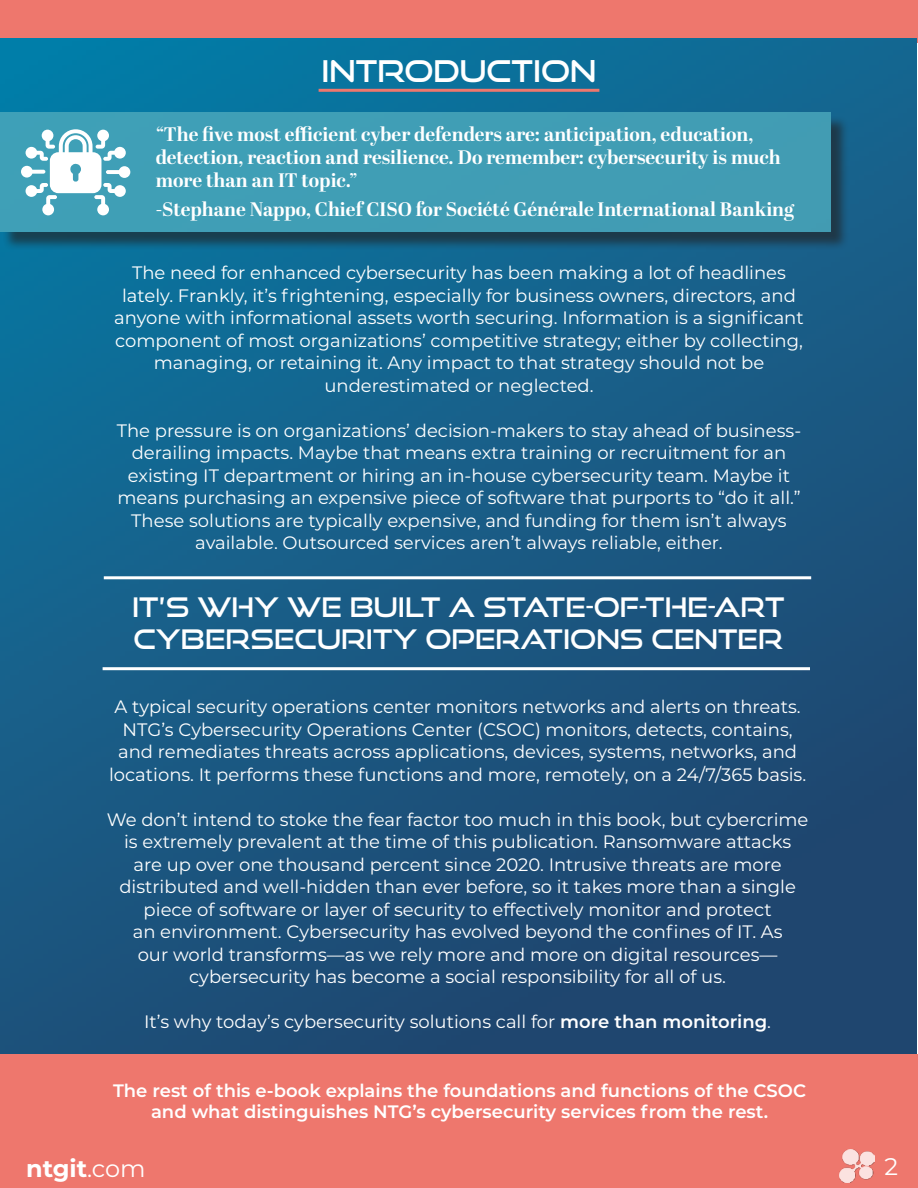
<style>
.page{position:relative;width:918px;height:1188px;background:#fff}
.page>*{position:absolute;margin:0;border:0;box-sizing:border-box;transform-origin:0 0}
.t1{font:30px "Good Times Rg";color:#fff}
.t2{font:27px/32.4px "Good Times Rg";color:#fff}
.t3{font:700 24px "Montserrat";color:#fff}
.t4{font:24px "Montserrat";color:#fff}
.t5{font:700 19.5px/23.4px "Abril Display";color:#fff}
.t6{font:18px/22.5px "Montserrat";color:#fff;text-align:center}
.t7{font:600 18px/21.6px "Montserrat";color:#fff;text-align:center}
.s1{font-weight:600}
.s2{font-weight:400}
</style>
<div class="page">
<div style="left:0;top:1146px;width:918px;height:42px;background:#ee776d"></div>
<img style="left:840px;top:1150px;width:35px;height:33px">
<div style="left:0;top:0;width:918px;height:42px;background:#ee776d"></div>
<img style="left:0;top:39px;width:917px;height:1016px">
<hr style="left:319px;top:89px;width:280px;height:3px;background:#ee776d">
<div style="left:2px;top:115px;width:848px;height:136px;background:#221f1f;opacity:.75"></div>
<div style="left:0;top:112px;width:831px;height:120px;background:#409eb5"></div>
<svg style="left:21px;top:129px;width:109px;height:86px"></svg>
<hr style="left:104px;top:576px;width:707px;height:3px;background:#fff">
<hr style="left:103px;top:667px;width:707px;height:3px;background:#fff">
<div style="left:0;top:1055px;width:918px;height:92px;background:#ee776d"></div>
<h1 class="t1" style="left:322px;top:58px;width:276px">INTRODUCTION</h1>
<p class="t5" style="left:156px;top:124px;width:627px">“The five most efficient cyber defenders are: anticipation, education, detection, reaction and resilience. Do remember: cybersecurity is much more than an IT topic.”</p>
<p class="t5" style="left:156px;top:199px;width:640px">-Stephane Nappo, Chief CISO for Société Générale International Banking</p>
<p class="t6" style="left:114px;top:262px;width:691px">The need for enhanced cybersecurity has been making a lot of headlines lately. Frankly, it’s frightening, especially for business owners, directors, and anyone with informational assets worth securing. Information is a significant component of most organizations’ competitive strategy; either by collecting, managing, or retaining it. Any impact to that strategy should not be underestimated or neglected.</p>
<p class="t6" style="left:117px;top:420px;width:686px">The pressure is on organizations’ decision-makers to stay ahead of business&shy;derailing impacts. Maybe that means extra training or recruitment for an existing IT department or hiring an in-house cybersecurity team. Maybe it means purchasing an expensive piece of software that purports to “do it all.” These solutions are typically expensive, and funding for them isn’t always available. Outsourced services aren’t always reliable, either.</p>
<h2 class="t2" style="left:132px;top:591px;width:654px">IT’S WHY WE BUILT A STATE-OF-THE-ART<br>CYBERSECURITY OPERATIONS CENTER</h2>
<p class="t6" style="left:109px;top:696px;width:699px">A typical security operations center monitors networks and alerts on threats.<br>NTG’s Cybersecurity Operations Center (CSOC) monitors, detects, contains, and remediates threats across applications, devices, systems, networks, and locations. It performs these functions and more, remotely, on a 24/7/365 basis.</p>
<p class="t6" style="left:107px;top:809px;width:703px">We don’t intend to stoke the fear factor too much in this book, but cybercrime is extremely prevalent at the time of this publication. Ransomware attacks<br>are up over one thousand percent since 2020. Intrusive threats are more distributed and well-hidden than ever before, so it takes more than a single piece of software or layer of security to effectively monitor and protect<br>an environment. Cybersecurity has evolved beyond the confines of IT. As<br>our world transforms—as we rely more and more on digital resources— cybersecurity has become a social responsibility for all of us.</p>
<p class="t6" style="left:144px;top:1011px;width:628px">It’s why today’s cybersecurity solutions call for <span class="s1">more than monitoring</span>.</p>
<p class="t7" style="left:113px;top:1080px;width:695px">The rest of this e-book explains the foundations and functions of the CSOC and what distinguishes NTG’s cybersecurity services from the rest.</p>
<h3 class="t3" style="left:26px;top:1158px;width:121px">ntgit<span class="s2">.com</span></h3>
<h3 class="t4" style="left:884px;top:1154px;width:15px">2</h3>
</div>
